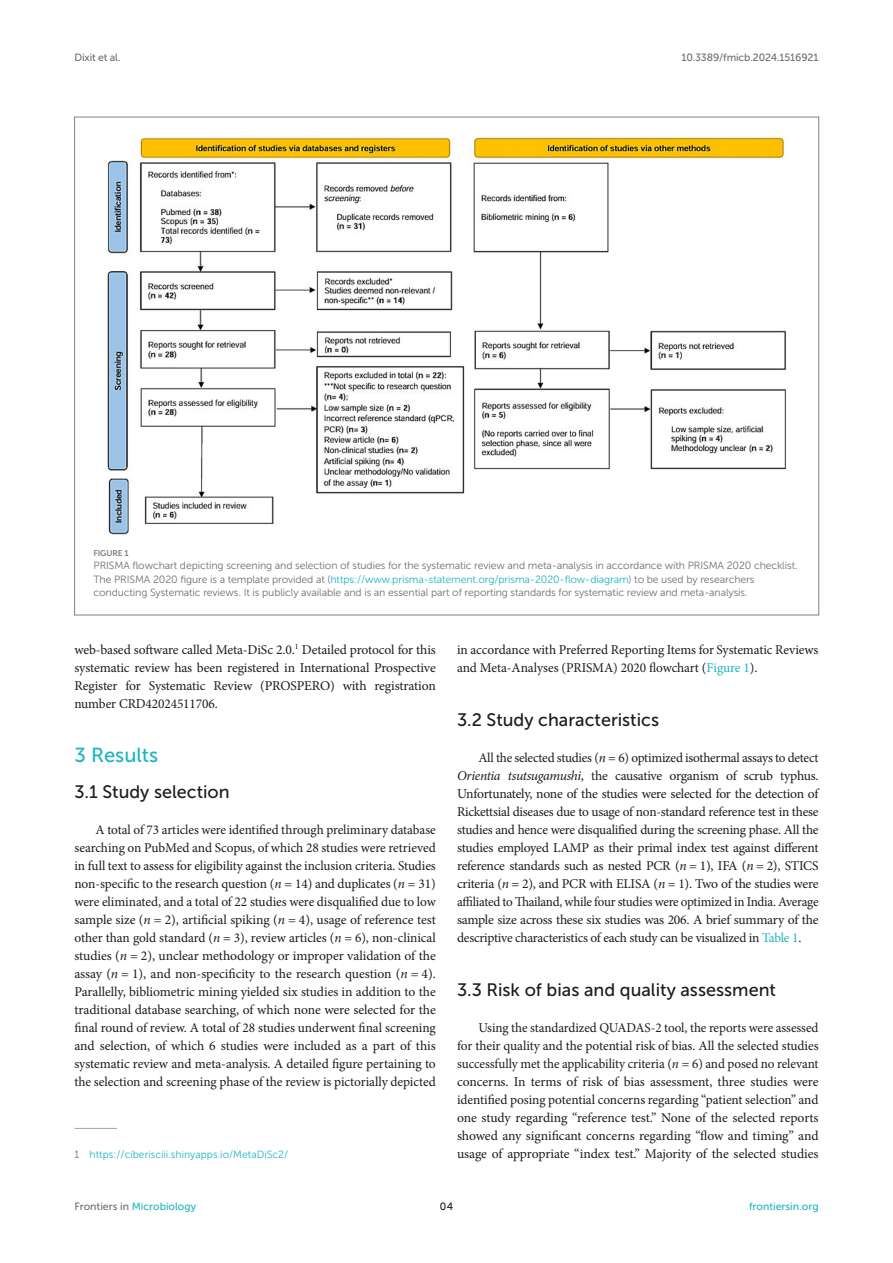
<style>
.page{position:relative;width:893px;height:1263px;background:#fff}
.page>*{position:absolute;margin:0;border:0;box-sizing:border-box;transform-origin:0 0}
.TEXT{font:20.25px "Museo Sans 500";color:#1db5c3}
.HEAD_2{font:18px "Museo Sans 500";color:#1b1c1b}
.TEXT-2{font:18px "Museo Sans 500";color:#1b1c1b}
.TEXT-3{font:13.5px/18px "Minion Pro";letter-spacing:-.01em;color:#1b1c1b;text-align:justify}
.FIG_LEG{font:10.5px/13.5px "Museo Sans 300";letter-spacing:-.01em;color:#706f70}
.FOOTNOTE{font:10.5px "Museo Sans 300";color:#1db5c3}
.t1{font:10.5px "Museo Sans 500";color:#1db5c3}
.t2{font:10.5px "Museo Sans 500";letter-spacing:-.015em;color:#706f70}
.t3{font:10.5px "Museo Sans 500";color:#1b1c1b}
.FIG_HD{font:8.25px "Museo Sans 700";letter-spacing:-.01em;color:#7e7f7f}
.s1{color:#1db5c3}
.s2{font-style:italic}
.s3{color:#706f70}
</style>
<div class="page">
<hr style="left:74px;top:1128px;width:43px;height:1px;background:#a2a3a3">
<img style="left:107px;top:137px;width:679px;height:398px">
<p class="t2" style="left:74px;top:51px;width:48px">Dixit et al.</p>
<p class="t2" style="left:681px;top:51px;width:139px">10.3389/fmicb.2024.1516921</p>
<p class="FIG_HD" style="left:94px;top:548px;width:37px">FIGURE 1</p>
<p class="FIG_LEG" style="left:94px;top:559px;width:706px">PRISMA flowchart depicting screening and selection of studies for the systematic review and meta-analysis in accordance with PRISMA 2020 checklist.<br>The PRISMA 2020 figure is a template provided at (<span class="s1">https://www.prisma-statement.org/prisma-2020-flow-diagram</span>) to be used by researchers conducting Systematic reviews. It is publicly available and is an essential part of reporting standards for systematic review and meta-analysis.</p>
<p class="TEXT-3" style="left:74px;top:641px;width:363px">web-based software called Meta-DiSc 2.0.<sup>1</sup> Detailed protocol for this systematic review has been registered in International Prospective Register for Systematic Review (PROSPERO) with registration number CRD42024511706.</p>
<p class="TEXT" style="left:74px;top:744px;width:85px">3 Results</p>
<p class="TEXT-2" style="left:74px;top:782px;width:157px">3.1 Study selection</p>
<p class="TEXT-3" style="left:74px;top:821px;width:363px;text-indent:21px">A total of 73 articles were identified through preliminary database searching on PubMed and Scopus, of which 28 studies were retrieved in full text to assess for eligibility against the inclusion criteria. Studies non-specific to the research question (<span class="s2">n</span> = 14) and duplicates (<span class="s2">n</span> = 31) were eliminated, and a total of 22 studies were disqualified due to low sample size (<span class="s2">n</span> = 2), artificial spiking (<span class="s2">n</span> = 4), usage of reference test other than gold standard (<span class="s2">n</span> = 3), review articles (<span class="s2">n</span> = 6), non-clinical studies (<span class="s2">n</span> = 2), unclear methodology or improper validation of the assay (<span class="s2">n</span> = 1), and non-specificity to the research question (<span class="s2">n</span> = 4).<br>Parallelly, bibliometric mining yielded six studies in addition to the traditional database searching, of which none were selected for the final round of review. A total of 28 studies underwent final screening and selection, of which 6 studies were included as a part of this systematic review and meta-analysis. A detailed figure pertaining to the selection and screening phase of the review is pictorially depicted</p>
<p class="FOOTNOTE" style="left:74px;top:1149px;width:215px"><span class="s3">1</span> https://ciberisciii.shinyapps.io/MetaDiSc2/</p>
<p class="TEXT-3" style="left:457px;top:641px;width:363px">in accordance with Preferred Reporting Items for Systematic Reviews and Meta-Analyses (PRISMA) 2020 flowchart (<span class="s1">Figure 1</span>).</p>
<p class="HEAD_2" style="left:457px;top:710px;width:204px">3.2 Study characteristics</p>
<p class="TEXT-3" style="left:457px;top:749px;width:363px;text-indent:21px">All the selected studies (<span class="s2">n</span> = 6) optimized isothermal assays to detect <span class="s2">Orientia tsutsugamushi</span>, the causative organism of scrub typhus.<br>Unfortunately, none of the studies were selected for the detection of Rickettsial diseases due to usage of non-standard reference test in these studies and hence were disqualified during the screening phase. All the studies employed LAMP as their primal index test against different reference standards such as nested PCR (<span class="s2">n</span> = 1), IFA (<span class="s2">n</span> = 2), STICS criteria (<span class="s2">n</span> = 2), and PCR with ELISA (<span class="s2">n</span> = 1). Two of the studies were affiliated to Thailand, while four studies were optimized in India. Average sample size across these six studies was 206. A brief summary of the descriptive characteristics of each study can be visualized in <span class="s1">Table 1</span>.</p>
<p class="HEAD_2" style="left:457px;top:980px;width:320px">3.3 Risk of bias and quality assessment</p>
<p class="TEXT-3" style="left:457px;top:1019px;width:363px;text-indent:21px">Using the standardized QUADAS-2 tool, the reports were assessed for their quality and the potential risk of bias. All the selected studies successfully met the applicability criteria (<span class="s2">n</span> = 6) and posed no relevant concerns. In terms of risk of bias assessment, three studies were identified posing potential concerns regarding “patient selection” and one study regarding “reference test.” None of the selected reports showed any significant concerns regarding “flow and timing” and usage of appropriate “index test.” Majority of the selected studies</p>
<p class="t1" style="left:74px;top:1200px;width:123px"><span class="s3">Frontiers in</span> Microbiology</p>
<p class="t3" style="left:440px;top:1200px;width:15px">04</p>
<p class="t1" style="left:749px;top:1200px;width:71px">frontiersin.org</p>
</div>
